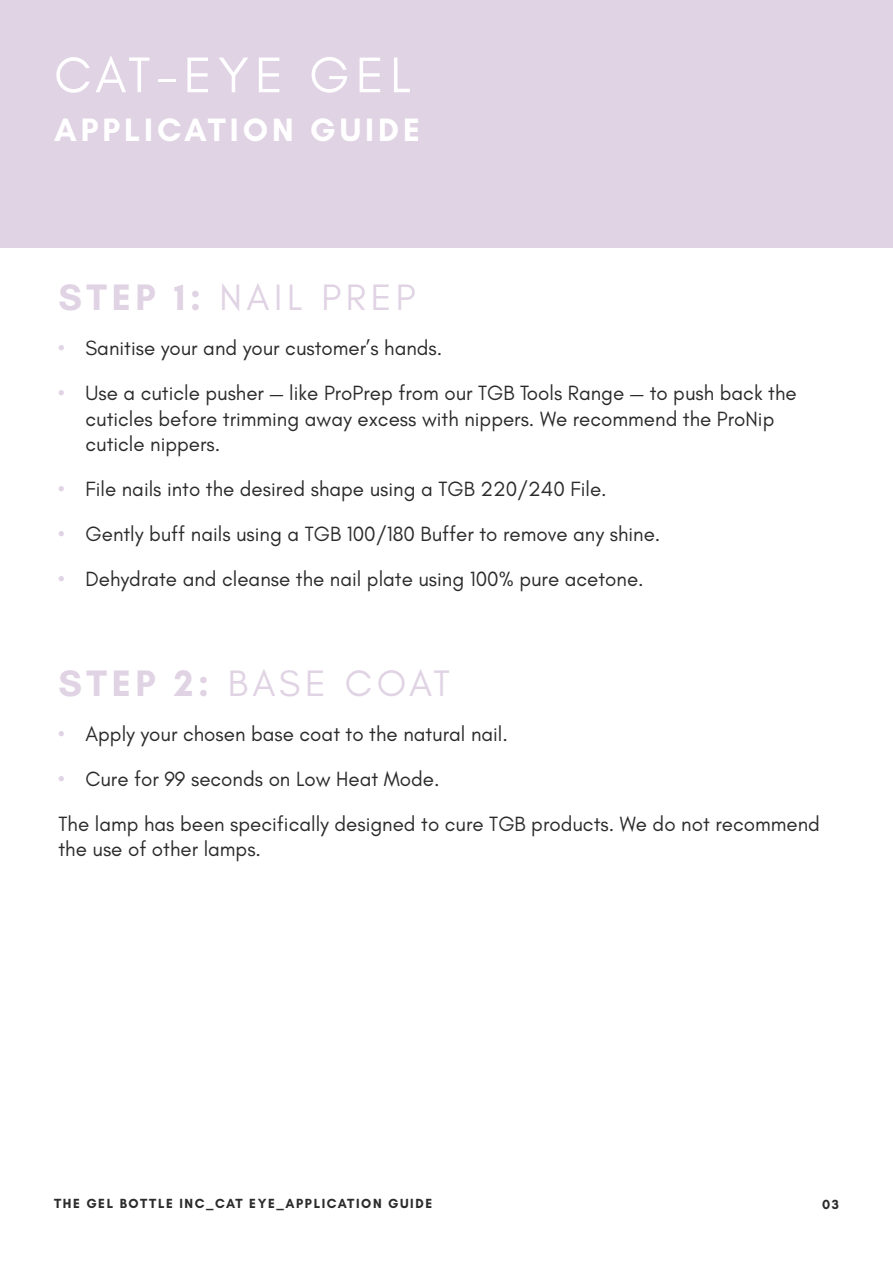
<style>
.page{position:relative;width:893px;height:1263px;background:#fff}
.page>*{position:absolute;margin:0;border:0;box-sizing:border-box;transform-origin:0 0}
.t1{font:51px "Glacial Indifference";letter-spacing:.12em;color:#fff}
.t2{font:37.5px "Glacial Indifference";letter-spacing:.12em;color:#e0d3e4}
.t3{font:700 33px "Glacial Indifference";letter-spacing:.12em;color:#fff}
.t4{font:21px/25.5px "Glacial Indifference";color:#2b2b2b}
.t5{font:700 13.5px "Glacial Indifference";letter-spacing:.12em;color:#2b2b2b}
.s1{font-weight:700}
.s2{font-weight:700;color:#e0d3e4}
</style>
<div class="page">
<div style="left:0;top:0;width:893px;height:248px;background:#e0d3e4"></div>
<p class="t1" style="left:54px;top:47px;width:358px">CAT-EYE GEL</p>
<p class="t3" style="left:54px;top:109px;width:367px">APPLICATION GUIDE</p>
<p class="t2" style="left:58px;top:277px;width:359px"><span class="s1">STEP 1:</span> NAIL PREP</p>
<p class="t4" style="left:58px;top:336px;width:385px"><span class="s2">•</span> Sanitise your and your customer’s hands.</p>
<p class="t4" style="left:86px;top:381px;width:713px;text-indent:-27px"><span class="s2">•</span> Use a cuticle pusher — like ProPrep from our TGB Tools Range — to push back the cuticles before trimming away excess with nippers. We recommend the ProNip cuticle nippers.</p>
<p class="t4" style="left:58px;top:477px;width:550px"><span class="s2">•</span> File nails into the desired shape using a TGB 220/240 File.</p>
<p class="t4" style="left:58px;top:522px;width:603px"><span class="s2">•</span> Gently buff nails using a TGB 100/180 Buffer to remove any shine.</p>
<p class="t4" style="left:58px;top:567px;width:587px"><span class="s2">•</span> Dehydrate and cleanse the nail plate using 100% pure acetone.</p>
<p class="t2" style="left:58px;top:662px;width:393px"><span class="s1">STEP 2:</span> BASE COAT</p>
<p class="t4" style="left:58px;top:721px;width:451px"><span class="s2">•</span> Apply your chosen base coat to the natural nail.</p>
<p class="t4" style="left:58px;top:766px;width:383px"><span class="s2">•</span> Cure for 99 seconds on Low Heat Mode.</p>
<p class="t4" style="left:58px;top:811px;width:763px">The lamp has been specifically designed to cure TGB products. We do not recommend the use of other lamps.</p>
<p class="t5" style="left:54px;top:1194px;width:380px">THE GEL BOTTLE INC_CAT EYE_APPLICATION GUIDE</p>
<p class="t5" style="left:822px;top:1196px;width:18px">03</p>
</div>
